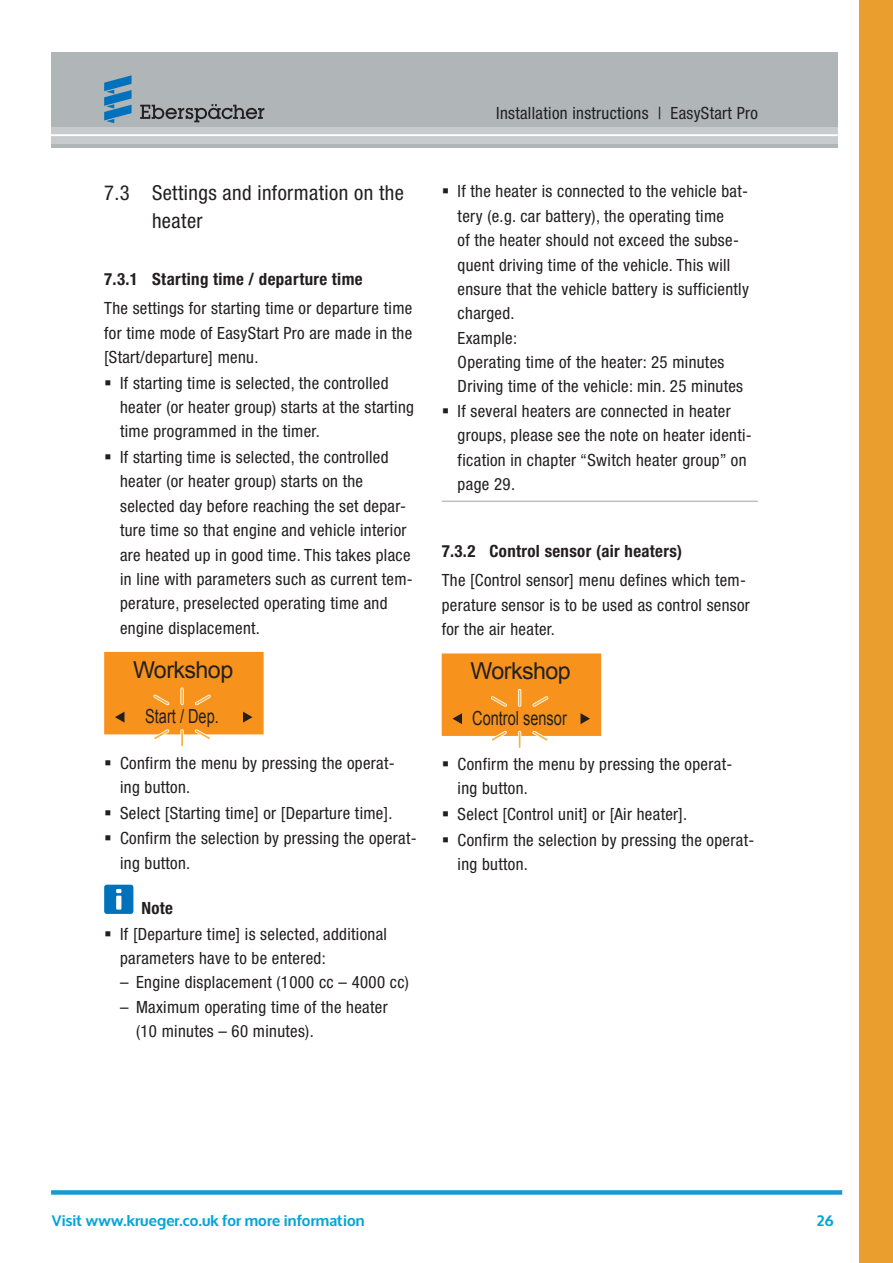
<style>
.page{position:relative;width:893px;height:1263px;background:#fff}
.page>*{position:absolute;margin:0;border:0;box-sizing:border-box;transform-origin:0 0}
.t1{font:23.25px "Arial";letter-spacing:-.025em;color:#231f20}
.t2{font:condensed 20.7px/28.2px "Helvetica Neue LTW1 G";letter-spacing:.02em;color:#231f20}
.t3{font:19.35px "Arial";color:#231f20;scale:.75 1}
.t4{font:condensed 16.8px/24.3px "Helvetica Neue LTW1 G";letter-spacing:.02em;color:#231f20}
.t5{font:700 condensed 16.8px "Helvetica Neue LTW1 G";letter-spacing:.02em;color:#231f20}
.t6{font:700 15px "Oxygen";letter-spacing:.01em;color:#00a6d7}
</style>
<div class="page">
<div style="left:859px;top:0;width:34px;height:1263px;background:#ea9e2d"></div>
<div style="left:51px;top:1190px;width:791px;height:5px;background:#199ad1"></div>
<svg style="left:104px;top:652px;width:160px;height:93px;background:#f69f38"></svg>
<div style="left:104px;top:885px;width:29px;height:29px;background:#0072bc;border-radius:3px"></div>
<svg style="left:116px;top:889px;width:5px;height:21px"></svg>
<hr style="left:442px;top:501px;width:316px;height:1px;background:#bcbdc0">
<svg style="left:442px;top:653px;width:159px;height:94px;background:#f6a03a"></svg>
<div style="left:51px;top:53px;width:787px;height:95px;background:#b0b6b8"></div>
<div style="left:51px;top:127px;width:787px;height:16px;background:#c7cbcd"></div>
<hr style="left:51px;top:134px;width:787px;height:2px;background:#fff">
<svg style="left:140px;top:104px;width:124px;height:18px"></svg>
<svg style="left:104px;top:75px;width:28px;height:48px"></svg>
<p class="t2" style="left:152px;top:179px;width:253px;text-indent:-48px">7.3 Settings and information on the heater</p>
<p class="t5" style="left:104px;top:268px;width:260px">7.3.1 Starting time / departure time</p>
<p class="t4" style="left:104px;top:296px;width:310px;text-align:justify">The settings for starting time or departure time for time mode of EasyStart Pro are made in the [Start/departure] menu.</p>
<p class="t4" style="left:120px;top:371px;width:295px">If starting time is selected, the controlled heater (or heater group) starts at the starting time programmed in the timer.<br>If starting time is selected, the controlled heater (or heater group) starts on the selected day before reaching the set depar&shy;ture time so that engine and vehicle interior are heated up in good time. This takes place in line with parameters such as current tem&shy;perature, preselected operating time and engine displacement.</p>
<h1 class="t1" style="left:133px;top:654px;width:102px">Workshop</h1>
<p class="t3" style="left:145px;top:704px;width:100px">Start / Dep.</p>
<p class="t4" style="left:120px;top:750px;width:298px;line-height:25px">Confirm the menu by pressing the operat&shy;ing button.<br>Select [Starting time] or [Departure time].<br>Confirm the selection by pressing the operat&shy;ing button.</p>
<p class="t5" style="left:141px;top:898px;width:33px">Note</p>
<p class="t4" style="left:120px;top:922px;width:268px">If [Departure time] is selected, additional parameters have to be entered:</p>
<p class="t4" style="left:120px;top:970px;width:290px">– Engine displacement (1000 cc – 4000 cc)</p>
<p class="t4" style="left:136px;top:995px;width:253px;text-indent:-16px">– Maximum operating time of the heater (10 minutes – 60 minutes).</p>
<p class="t4" style="left:496px;top:101px;width:263px">Installation instructions | EasyStart Pro</p>
<p class="t4" style="left:458px;top:179px;width:296px">If the heater is connected to the vehicle bat&shy;tery (e.g. car battery), the operating time<br>of the heater should not exceed the subse&shy;quent driving time of the vehicle. This will ensure that the vehicle battery is sufficiently charged.<br>Example:<br>Operating time of the heater: 25 minutes Driving time of the vehicle: min. 25 minutes If several heaters are connected in heater groups, please see the note on heater identi&shy;fication in chapter “Switch heater group” on page 29.</p>
<p class="t5" style="left:442px;top:541px;width:242px">7.3.2 Control sensor (air heaters)</p>
<p class="t4" style="left:442px;top:568px;width:310px">The [Control sensor] menu defines which tem&shy;perature sensor is to be used as control sensor for the air heater.</p>
<h1 class="t1" style="left:471px;top:656px;width:102px">Workshop</h1>
<p class="t3" style="left:472px;top:705px;width:128px">Control sensor</p>
<p class="t4" style="left:458px;top:752px;width:298px;line-height:25px">Confirm the menu by pressing the operat&shy;ing button.<br>Select [Control unit] or [Air heater].<br>Confirm the selection by pressing the operat&shy;ing button.</p>
<p class="t6" style="left:52px;top:1211px;width:314px">Visit www.krueger.co.uk for more information</p>
<p class="t6" style="left:817px;top:1211px;width:18px">26</p>
</div>
